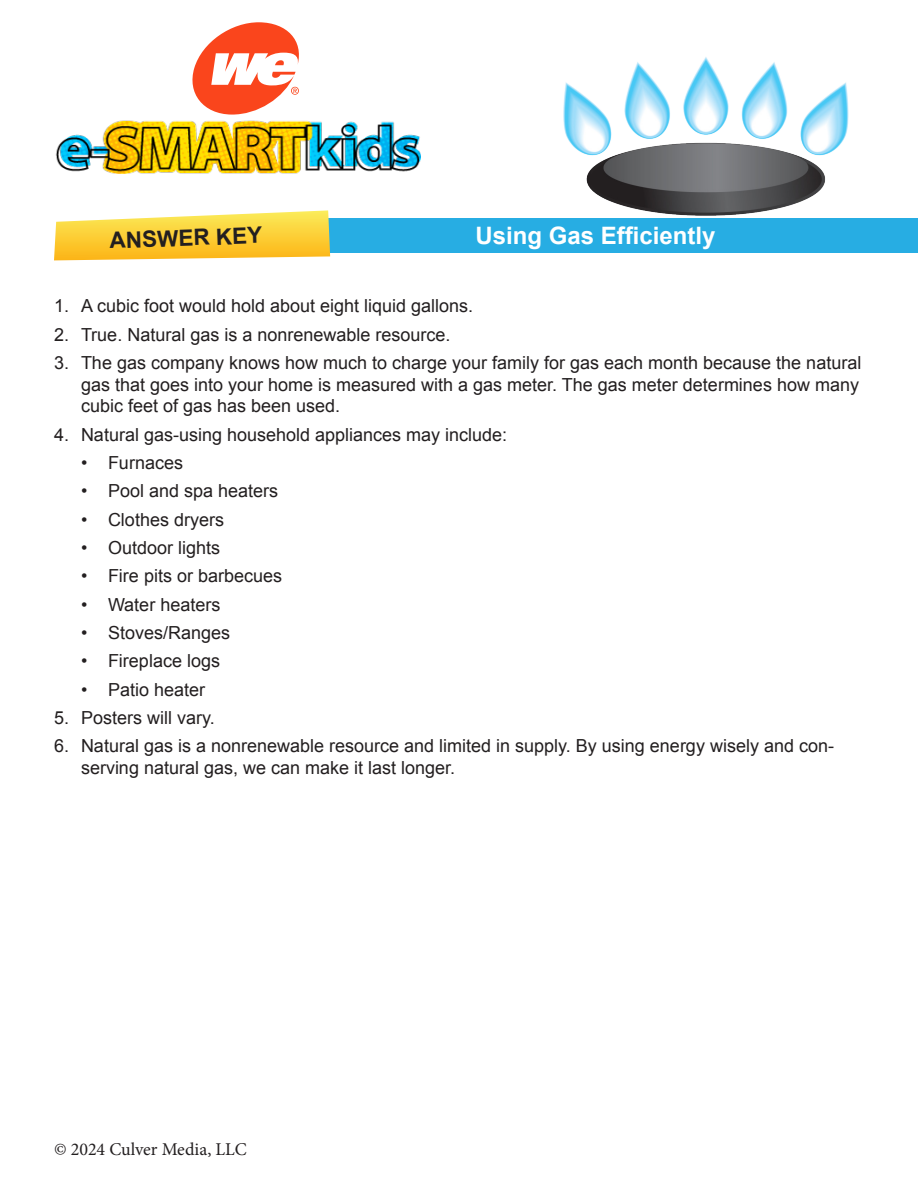
<style>
.page{position:relative;width:918px;height:1188px;background:#fff}
.page>*{position:absolute;margin:0;border:0;box-sizing:border-box;transform-origin:0 0}
.t1{font:700 24px "Arial";color:#fff}
.t2{font:700 22.5px "Arial";color:#231f20}
.t3{font:18px/21.6px "Arial";color:#231f20}
.t4{font:18px "Minion Pro";color:#231f20}
</style>
<div class="page">
<img style="left:55px;top:120px;width:365px;height:54px">
<div style="left:282px;top:218px;width:636px;height:35px;background:#27ade3"></div>
<svg style="left:54px;top:210px;width:276px;height:50px;background:#fcd555"></svg>
<img style="left:563px;top:57px;width:286px;height:159px">
<svg style="left:192px;top:22px;width:107px;height:93px"></svg>
<p class="t2" style="left:109px;top:226px;width:154px;rotate:-2deg">ANSWER KEY</p>
<p class="t1" style="left:476px;top:220px;width:242px">Using Gas Efficiently</p>
<p class="t3" style="left:54px;top:295px;width:421px">1. A cubic foot would hold about eight liquid gallons.</p>
<p class="t3" style="left:54px;top:324px;width:398px">2. True. Natural gas is a nonrenewable resource.</p>
<p class="t3" style="left:81px;top:352px;width:782px;text-indent:-27px">3. The gas company knows how much to charge your family for gas each month because the natural gas that goes into your home is measured with a gas meter. The gas meter determines how many cubic feet of gas has been used.</p>
<p class="t3" style="left:54px;top:424px;width:455px">4. Natural gas-using household appliances may include:</p>
<p class="t3" style="left:81px;top:452px;width:104px">• Furnaces</p>
<p class="t3" style="left:81px;top:480px;width:199px">• Pool and spa heaters</p>
<p class="t3" style="left:81px;top:509px;width:145px">• Clothes dryers</p>
<p class="t3" style="left:81px;top:537px;width:141px">• Outdoor lights</p>
<p class="t3" style="left:81px;top:565px;width:203px">• Fire pits or barbecues</p>
<p class="t3" style="left:81px;top:594px;width:141px">• Water heaters</p>
<p class="t3" style="left:81px;top:622px;width:151px">• Stoves/Ranges</p>
<p class="t3" style="left:81px;top:650px;width:141px">• Fireplace logs</p>
<p class="t3" style="left:81px;top:679px;width:126px">• Patio heater</p>
<p class="t3" style="left:54px;top:707px;width:162px">5. Posters will vary.</p>
<p class="t3" style="left:81px;top:735px;width:755px;text-indent:-27px">6. Natural gas is a nonrenewable resource and limited in supply. By using energy wisely and con&shy;serving natural gas, we can make it last longer.</p>
<p class="t4" style="left:54px;top:1137px;width:194px">© 2024 Culver Media, LLC</p>
</div>
